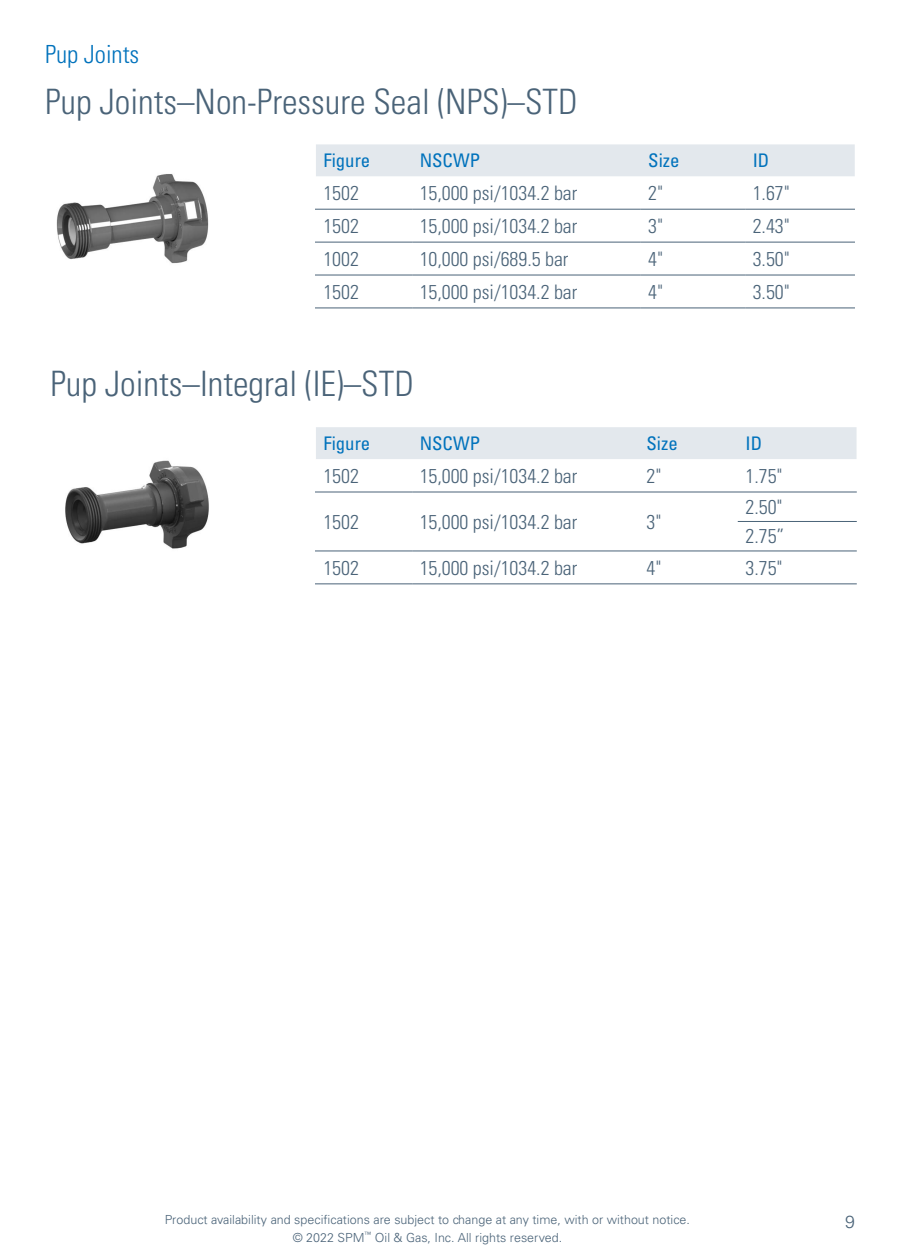
<style>
.page{position:relative;width:900px;height:1260px;background:#fff}
.page>*{position:absolute;margin:0;border:0;box-sizing:border-box;transform-origin:0 0}
.Product_name_-_10_12{font:300 condensed 35px "Univers LT Std";color:#4a6378}
.Product_name_-_10_12-2{font:300 condensed 25px "Univers LT Std";color:#0072bc}
.Kemper_Table_body_co{font:300 condensed 20px "Univers LT Std";color:#4a6378}
.Table_heading_-_10_1{font:condensed 18.75px "Univers LT Std";color:#0072bc}
.t1{font:300 17.5px "Univers LT Std";color:#4a6378}
.t2{font:300 12.5px "Univers LT Std";color:#4a6378}
</style>
<div class="page">
<img style="left:56px;top:174px;width:153px;height:90px">
<img style="left:65px;top:460px;width:144px;height:89px">
<div style="left:316px;top:144px;width:539px;height:32px;background:#e3e8ed"></div>
<hr style="left:315px;top:242px;width:97px;height:1px;background:#4a6378">
<hr style="left:412px;top:242px;width:229px;height:1px;background:#4a6378">
<hr style="left:641px;top:242px;width:104px;height:1px;background:#4a6378">
<hr style="left:745px;top:242px;width:110px;height:1px;background:#4a6378">
<hr style="left:315px;top:275px;width:97px;height:1px;background:#4a6378">
<hr style="left:412px;top:275px;width:229px;height:1px;background:#4a6378">
<hr style="left:641px;top:275px;width:104px;height:1px;background:#4a6378">
<hr style="left:745px;top:275px;width:110px;height:1px;background:#4a6378">
<hr style="left:315px;top:308px;width:97px;height:1px;background:#4a6378">
<hr style="left:412px;top:308px;width:229px;height:1px;background:#4a6378">
<hr style="left:641px;top:308px;width:104px;height:1px;background:#4a6378">
<hr style="left:745px;top:308px;width:110px;height:1px;background:#4a6378">
<hr style="left:315px;top:209px;width:97px;height:1px;background:#4a6378">
<hr style="left:412px;top:209px;width:229px;height:1px;background:#4a6378">
<hr style="left:641px;top:209px;width:104px;height:1px;background:#4a6378">
<hr style="left:745px;top:209px;width:110px;height:1px;background:#4a6378">
<div style="left:316px;top:427px;width:541px;height:32px;background:#e3e8ed"></div>
<hr style="left:738px;top:521px;width:119px;height:1px;background:#4a6378">
<hr style="left:315px;top:551px;width:97px;height:1px;background:#4a6378">
<hr style="left:412px;top:551px;width:227px;height:1px;background:#4a6378">
<hr style="left:639px;top:551px;width:99px;height:1px;background:#4a6378">
<hr style="left:738px;top:551px;width:119px;height:1px;background:#4a6378">
<hr style="left:315px;top:583px;width:97px;height:1px;background:#4a6378">
<hr style="left:412px;top:583px;width:227px;height:1px;background:#4a6378">
<hr style="left:639px;top:583px;width:99px;height:1px;background:#4a6378">
<hr style="left:738px;top:583px;width:119px;height:1px;background:#4a6378">
<hr style="left:315px;top:492px;width:97px;height:1px;background:#4a6378">
<hr style="left:412px;top:492px;width:227px;height:1px;background:#4a6378">
<hr style="left:639px;top:492px;width:99px;height:1px;background:#4a6378">
<hr style="left:738px;top:492px;width:119px;height:1px;background:#4a6378">
<p class="Product_name_-_10_12-2" style="left:45px;top:39px;width:96px">Pup Joints</p>
<p class="Product_name_-_10_12" style="left:45px;top:81px;width:534px">Pup Joints–Non-Pressure Seal (NPS)–STD</p>
<p class="Table_heading_-_10_1" style="left:323px;top:149px;width:48px">Figure</p>
<p class="Table_heading_-_10_1" style="left:420px;top:149px;width:62px">NSCWP</p>
<p class="Table_heading_-_10_1" style="left:648px;top:149px;width:33px">Size</p>
<p class="Table_heading_-_10_1" style="left:753px;top:149px;width:18px">ID</p>
<p class="Kemper_Table_body_co" style="left:323px;top:181px;width:37px">1502</p>
<p class="Kemper_Table_body_co" style="left:420px;top:181px;width:159px">15,000 psi/1034.2 bar</p>
<p class="Kemper_Table_body_co" style="left:648px;top:181px;width:17px">2"</p>
<p class="Kemper_Table_body_co" style="left:753px;top:181px;width:39px">1.67"</p>
<p class="Kemper_Table_body_co" style="left:323px;top:214px;width:37px">1502</p>
<p class="Kemper_Table_body_co" style="left:420px;top:214px;width:159px">15,000 psi/1034.2 bar</p>
<p class="Kemper_Table_body_co" style="left:648px;top:214px;width:17px">3"</p>
<p class="Kemper_Table_body_co" style="left:753px;top:214px;width:39px">2.43"</p>
<p class="Kemper_Table_body_co" style="left:323px;top:247px;width:37px">1002</p>
<p class="Kemper_Table_body_co" style="left:420px;top:247px;width:150px">10,000 psi/689.5 bar</p>
<p class="Kemper_Table_body_co" style="left:648px;top:247px;width:17px">4"</p>
<p class="Kemper_Table_body_co" style="left:753px;top:247px;width:39px">3.50"</p>
<p class="Kemper_Table_body_co" style="left:323px;top:280px;width:37px">1502</p>
<p class="Kemper_Table_body_co" style="left:420px;top:280px;width:159px">15,000 psi/1034.2 bar</p>
<p class="Kemper_Table_body_co" style="left:648px;top:280px;width:17px">4"</p>
<p class="Kemper_Table_body_co" style="left:753px;top:280px;width:39px">3.50"</p>
<p class="Product_name_-_10_12" style="left:50px;top:363px;width:365px">Pup Joints–Integral (IE)–STD</p>
<p class="Table_heading_-_10_1" style="left:323px;top:431px;width:48px">Figure</p>
<p class="Table_heading_-_10_1" style="left:420px;top:431px;width:62px">NSCWP</p>
<p class="Table_heading_-_10_1" style="left:647px;top:431px;width:33px">Size</p>
<p class="Table_heading_-_10_1" style="left:746px;top:431px;width:18px">ID</p>
<p class="Kemper_Table_body_co" style="left:323px;top:464px;width:37px">1502</p>
<p class="Kemper_Table_body_co" style="left:420px;top:464px;width:159px">15,000 psi/1034.2 bar</p>
<p class="Kemper_Table_body_co" style="left:647px;top:464px;width:17px">2"</p>
<p class="Kemper_Table_body_co" style="left:746px;top:464px;width:39px">1.75"</p>
<p class="Kemper_Table_body_co" style="left:323px;top:510px;width:37px">1502</p>
<p class="Kemper_Table_body_co" style="left:420px;top:510px;width:159px">15,000 psi/1034.2 bar</p>
<p class="Kemper_Table_body_co" style="left:647px;top:510px;width:17px">3"</p>
<p class="Kemper_Table_body_co" style="left:746px;top:495px;width:39px">2.50"</p>
<p class="Kemper_Table_body_co" style="left:746px;top:524px;width:40px">2.75”</p>
<p class="Kemper_Table_body_co" style="left:323px;top:556px;width:37px">1502</p>
<p class="Kemper_Table_body_co" style="left:420px;top:556px;width:159px">15,000 psi/1034.2 bar</p>
<p class="Kemper_Table_body_co" style="left:647px;top:556px;width:17px">4"</p>
<p class="Kemper_Table_body_co" style="left:746px;top:556px;width:39px">3.75"</p>
<p class="t2" style="left:165px;top:1212px;width:527px">Product availability and specifications are subject to change at any time, with or without notice.</p>
<p class="t1" style="left:845px;top:1211px;width:11px">9</p>
<p class="t2" style="left:293px;top:1230px;width:271px">© 2022 SPM<sup>™</sup> Oil &amp; Gas, Inc. All rights reserved.</p>
</div>
